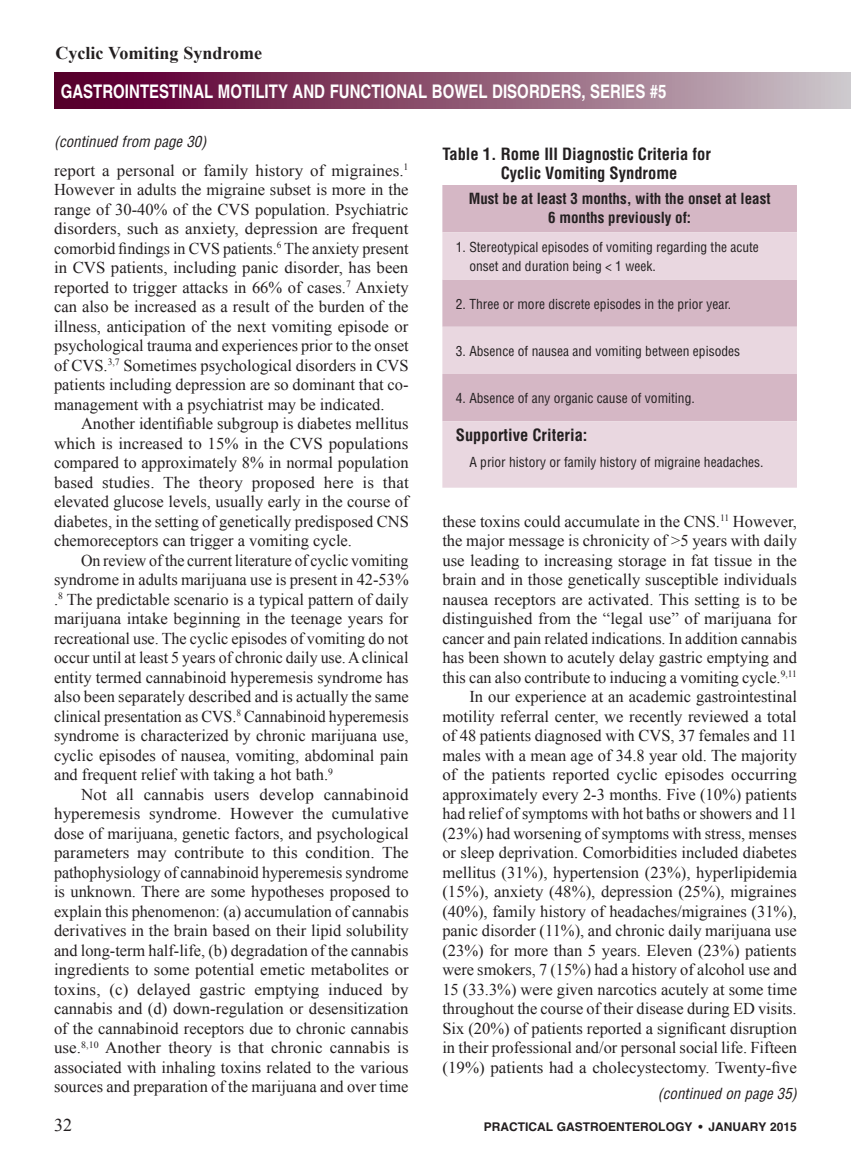
<style>
.page{position:relative;width:851px;height:1161px;background:#fff}
.page>*{position:absolute;margin:0;border:0;box-sizing:border-box;transform-origin:0 0}
.t1{font:700 18.75px "Helvetica";color:#fff;scale:.8 1}
.t2{font:700 18px "Times New Roman";color:#231f20}
.A_Bottom_Title_Page{font:18px "Times New Roman";color:#231f20}
.A_Body_Copy{font:16.5px/19.5px "Times New Roman";color:#231f20;text-align:justify}
.A_table_header{font:700 condensed 16.5px/19.5px "Helvetica";color:#231f20}
.A_table_header-2{font:700 condensed 15px/19.5px "Helvetica";color:#231f20;text-align:center}
.Continued{font:italic condensed 15px "Helvetica";color:#231f20}
.A_Table_Type{font:condensed 13.5px/19.5px "Helvetica";color:#231f20}
.A_Bottom_Title_Page-2{font:700 12px "Helvetica";color:#231f20}
</style>
<div class="page">
<div style="left:54px;top:73px;width:796px;height:36px;background:linear-gradient(to right,#540024,#cac1c6)"></div>
<div style="left:442px;top:185px;width:354px;height:47px;background:#d5b7c5"></div>
<svg style="left:442px;top:232px;width:354px;height:256px;background:#e1cbd6"></svg>
<p class="t2" style="left:56px;top:40px;width:208px">Cyclic Vomiting Syndrome</p>
<p class="t1" style="left:61px;top:79px;width:758px">GASTROINTESTINAL MOTILITY AND FUNCTIONAL BOWEL DISORDERS, SERIES #5</p>
<p class="Continued" style="left:54px;top:132px;width:154px">(continued from page 30)</p>
<p class="A_Body_Copy" style="left:54px;top:160px;width:356px">report a personal or family history of migraines.<sup>1<br></sup>However in adults the migraine subset is more in the range of 30-40% of the CVS population. Psychiatric disorders, such as anxiety, depression are frequent comorbid findings in CVS patients.<sup>6</sup> The anxiety present in CVS patients, including panic disorder, has been reported to trigger attacks in 66% of cases.<sup>7</sup> Anxiety can also be increased as a result of the burden of the illness, anticipation of the next vomiting episode or psychological trauma and experiences prior to the onset of CVS.<sup>3,7</sup> Sometimes psychological disorders in CVS patients including depression are so dominant that co&shy;management with a psychiatrist may be indicated.</p>
<p class="A_Body_Copy" style="left:54px;top:413px;width:356px;text-indent:27px">Another identifiable subgroup is diabetes mellitus which is increased to 15% in the CVS populations compared to approximately 8% in normal population based studies. The theory proposed here is that elevated glucose levels, usually early in the course of diabetes, in the setting of genetically predisposed CNS chemoreceptors can trigger a vomiting cycle.</p>
<p class="A_Body_Copy" style="left:54px;top:550px;width:356px;text-indent:27px">On review of the current literature of cyclic vomiting syndrome in adults marijuana use is present in 42-53% .<sup>8</sup> The predictable scenario is a typical pattern of daily marijuana intake beginning in the teenage years for recreational use. The cyclic episodes of vomiting do not occur until at least 5 years of chronic daily use. A clinical entity termed cannabinoid hyperemesis syndrome has also been separately described and is actually the same clinical presentation as CVS.<sup>8</sup> Cannabinoid hyperemesis syndrome is characterized by chronic marijuana use, cyclic episodes of nausea, vomiting, abdominal pain and frequent relief with taking a hot bath.<sup>9</sup></p>
<p class="A_Body_Copy" style="left:54px;top:784px;width:356px;text-indent:27px">Not all cannabis users develop cannabinoid hyperemesis syndrome. However the cumulative dose of marijuana, genetic factors, and psychological parameters may contribute to this condition. The pathophysiology of cannabinoid hyperemesis syndrome is unknown. There are some hypotheses proposed to explain this phenomenon: (a) accumulation of cannabis derivatives in the brain based on their lipid solubility and long-term half-life, (b) degradation of the cannabis ingredients to some potential emetic metabolites or toxins, (c) delayed gastric emptying induced by cannabis and (d) down-regulation or desensitization of the cannabinoid receptors due to chronic cannabis use.<sup>8,10</sup> Another theory is that chronic cannabis is associated with inhaling toxins related to the various sources and preparation of the marijuana and over time</p>
<p class="A_table_header" style="left:500px;top:144px;width:211px;text-indent:-58px">Table 1. Rome III Diagnostic Criteria for<br>Cyclic Vomiting Syndrome</p>
<p class="A_table_header-2" style="left:468px;top:188px;width:303px">Must be at least 3 months, with the onset at least<br>6 months previously of:</p>
<p class="A_Table_Type" style="left:469px;top:237px;width:291px;text-indent:-14px">1. Stereotypical episodes of vomiting regarding the acute onset and duration being &lt; 1 week.</p>
<p class="A_Table_Type" style="left:456px;top:294px;width:277px">2. Three or more discrete episodes in the prior year.</p>
<p class="A_Table_Type" style="left:456px;top:341px;width:286px">3. Absence of nausea and vomiting between episodes</p>
<p class="A_Table_Type" style="left:456px;top:388px;width:240px">4. Absence of any organic cause of vomiting.</p>
<p class="A_table_header" style="left:456px;top:425px;width:133px">Supportive Criteria:</p>
<p class="A_Table_Type" style="left:469px;top:453px;width:295px">A prior history or family history of migraine headaches.</p>
<p class="A_Body_Copy" style="left:442px;top:511px;width:356px">these toxins could accumulate in the CNS.<sup>11</sup> However, the major message is chronicity of &gt;5 years with daily use leading to increasing storage in fat tissue in the brain and in those genetically susceptible individuals nausea receptors are activated. This setting is to be distinguished from the “legal use” of marijuana for cancer and pain related indications. In addition cannabis has been shown to acutely delay gastric emptying and this can also contribute to inducing a vomiting cycle.<sup>9,11</sup></p>
<p class="A_Body_Copy" style="left:442px;top:686px;width:356px;text-indent:27px">In our experience at an academic gastrointestinal motility referral center, we recently reviewed a total of 48 patients diagnosed with CVS, 37 females and 11 males with a mean age of 34.8 year old. The majority of the patients reported cyclic episodes occurring approximately every 2-3 months. Five (10%) patients had relief of symptoms with hot baths or showers and 11 (23%) had worsening of symptoms with stress, menses or sleep deprivation. Comorbidities included diabetes mellitus (31%), hypertension (23%), hyperlipidemia (15%), anxiety (48%), depression (25%), migraines (40%), family history of headaches/migraines (31%), panic disorder (11%), and chronic daily marijuana use (23%) for more than 5 years. Eleven (23%) patients were smokers, 7 (15%) had a history of alcohol use and 15 (33.3%) were given narcotics acutely at some time throughout the course of their disease during ED visits.<br>Six (20%) of patients reported a significant disruption in their professional and/or personal social life. Fifteen (19%) patients had a cholecystectomy. Twenty-five</p>
<p class="Continued" style="left:657px;top:1085px;width:141px">(continued on page 35)</p>
<p class="A_Bottom_Title_Page" style="left:54px;top:1113px;width:19px">32</p>
<p class="A_Bottom_Title_Page-2" style="left:484px;top:1119px;width:314px">PRACTICAL GASTROENTEROLOGY • JANUARY 2015</p>
</div>
